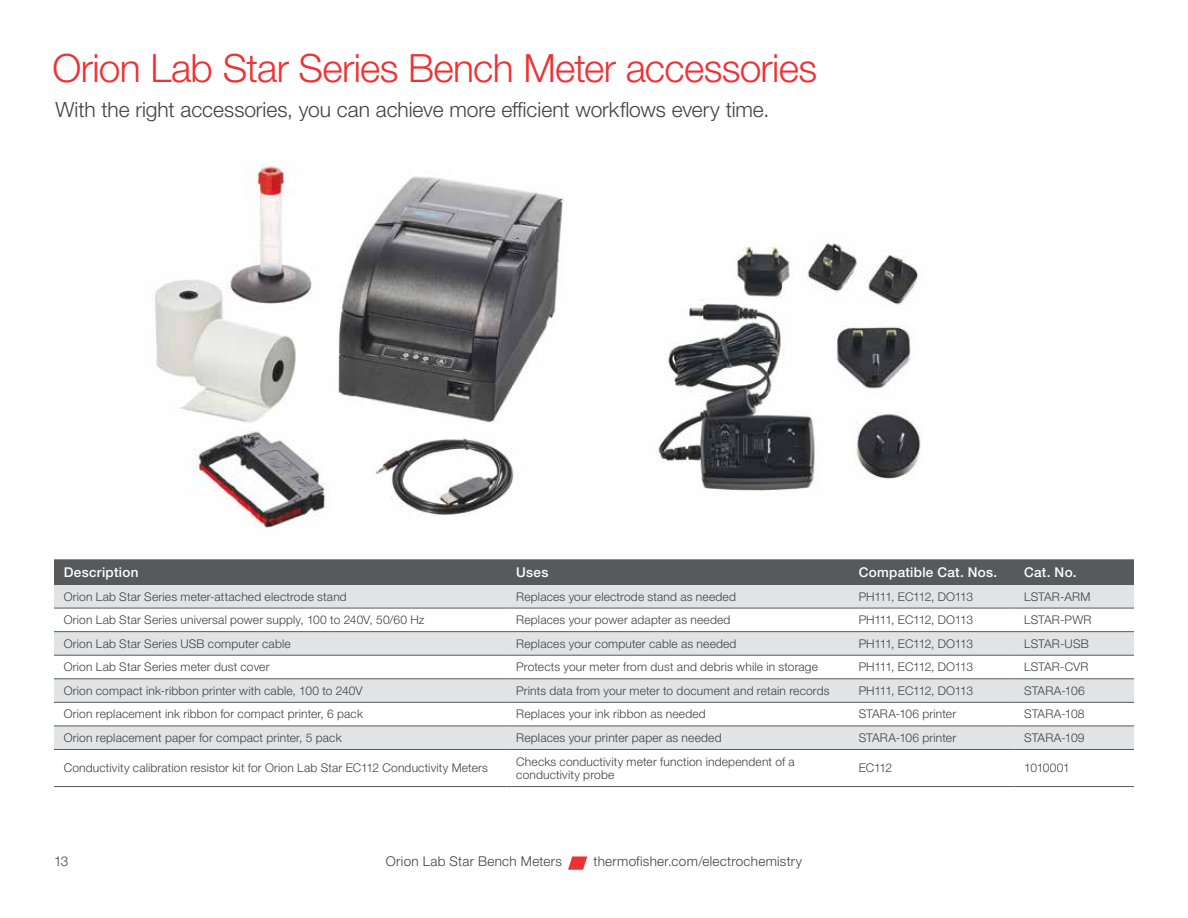
<style>
.page{position:relative;width:1188px;height:918px;background:#fff}
.page>*{position:absolute;margin:0;border:0;box-sizing:border-box;transform-origin:0 0}
.t1{font:300 39px "Helvetica Neue LTW1 G";letter-spacing:-.02em;color:#ee3134}
.t2{font:300 21px "Helvetica Neue LTW1 G";color:#414042}
.t3{font:300 13.5px "Helvetica Neue LTW1 G";letter-spacing:.02em;color:#414042}
.t4{font:500 13.5px "Helvetica Neue LTW1 G";letter-spacing:.02em;color:#fff}
.t5{font:300 12px/13.5px "Helvetica Neue LTW1 G";letter-spacing:.015em;color:#414042}
.t6{font:300 12px "Helvetica Neue LTW1 G";letter-spacing:-.04em;color:#414042}
.t7{font:300 12px "Helvetica Neue LTW1 G";letter-spacing:-.02em;color:#414042}
</style>
<div class="page">
<svg style="left:568px;top:856px;width:19px;height:14px"></svg>
<div style="left:54px;top:561px;width:1080px;height:23px;background:#58595b"></div>
<svg style="left:54px;top:585px;width:1080px;height:164px;fill:#e2e3e4"></svg>
<hr style="left:54px;top:560px;width:453px;height:1px;background:#58595b">
<hr style="left:507px;top:560px;width:342px;height:1px;background:#58595b">
<hr style="left:849px;top:560px;width:165px;height:1px;background:#58595b">
<hr style="left:1014px;top:560px;width:120px;height:1px;background:#58595b">
<hr style="left:54px;top:584px;width:453px;height:1px;background:#58595b">
<hr style="left:507px;top:584px;width:342px;height:1px;background:#58595b">
<hr style="left:849px;top:584px;width:165px;height:1px;background:#58595b">
<hr style="left:1014px;top:584px;width:120px;height:1px;background:#58595b">
<hr style="left:54px;top:608px;width:453px;height:1px;background:#58595b">
<hr style="left:507px;top:608px;width:342px;height:1px;background:#58595b">
<hr style="left:849px;top:608px;width:165px;height:1px;background:#58595b">
<hr style="left:1014px;top:608px;width:120px;height:1px;background:#58595b">
<hr style="left:54px;top:631px;width:453px;height:1px;background:#58595b">
<hr style="left:507px;top:631px;width:342px;height:1px;background:#58595b">
<hr style="left:849px;top:631px;width:165px;height:1px;background:#58595b">
<hr style="left:1014px;top:631px;width:120px;height:1px;background:#58595b">
<hr style="left:54px;top:655px;width:453px;height:1px;background:#58595b">
<hr style="left:507px;top:655px;width:342px;height:1px;background:#58595b">
<hr style="left:849px;top:655px;width:165px;height:1px;background:#58595b">
<hr style="left:1014px;top:655px;width:120px;height:1px;background:#58595b">
<hr style="left:54px;top:679px;width:453px;height:1px;background:#58595b">
<hr style="left:507px;top:679px;width:342px;height:1px;background:#58595b">
<hr style="left:849px;top:679px;width:165px;height:1px;background:#58595b">
<hr style="left:1014px;top:679px;width:120px;height:1px;background:#58595b">
<hr style="left:54px;top:702px;width:453px;height:1px;background:#58595b">
<hr style="left:507px;top:702px;width:342px;height:1px;background:#58595b">
<hr style="left:849px;top:702px;width:165px;height:1px;background:#58595b">
<hr style="left:1014px;top:702px;width:120px;height:1px;background:#58595b">
<hr style="left:54px;top:726px;width:453px;height:1px;background:#58595b">
<hr style="left:507px;top:726px;width:342px;height:1px;background:#58595b">
<hr style="left:849px;top:726px;width:165px;height:1px;background:#58595b">
<hr style="left:1014px;top:726px;width:120px;height:1px;background:#58595b">
<hr style="left:54px;top:749px;width:453px;height:1px;background:#58595b">
<hr style="left:507px;top:749px;width:342px;height:1px;background:#58595b">
<hr style="left:849px;top:749px;width:165px;height:1px;background:#58595b">
<hr style="left:1014px;top:749px;width:120px;height:1px;background:#58595b">
<hr style="left:54px;top:786px;width:453px;height:1px;background:#58595b">
<hr style="left:507px;top:786px;width:342px;height:1px;background:#58595b">
<hr style="left:849px;top:786px;width:165px;height:1px;background:#58595b">
<hr style="left:1014px;top:786px;width:120px;height:1px;background:#58595b">
<img style="left:658px;top:242px;width:265px;height:249px">
<img style="left:155px;top:163px;width:409px;height:367px">
<h1 class="t1" style="left:52px;top:44px;width:766px">Orion Lab Star Series Bench Meter accessories</h1>
<h2 class="t2" style="left:56px;top:97px;width:715px">With the right accessories, you can achieve more efficient workflows every time.</h2>
<p class="t4" style="left:64px;top:564px;width:76px">Description</p>
<p class="t4" style="left:516px;top:564px;width:34px">Uses</p>
<p class="t4" style="left:859px;top:564px;width:140px">Compatible Cat. Nos.</p>
<p class="t4" style="left:1024px;top:564px;width:54px">Cat. No.</p>
<p class="t5" style="left:64px;top:590px;width:285px">Orion Lab Star Series meter-attached electrode stand</p>
<p class="t5" style="left:516px;top:590px;width:221px">Replaces your electrode stand as needed</p>
<p class="t6" style="left:859px;top:589px;width:116px">PH111, EC112, DO113</p>
<p class="t5" style="left:1024px;top:590px;width:68px">LSTAR-ARM</p>
<p class="t5" style="left:64px;top:613px;width:362px">Orion Lab Star Series universal power supply, 100 to 240V, 50/60 Hz</p>
<p class="t5" style="left:516px;top:613px;width:216px">Replaces your power adapter as needed</p>
<p class="t6" style="left:859px;top:613px;width:116px">PH111, EC112, DO113</p>
<p class="t5" style="left:1024px;top:613px;width:69px">LSTAR-PWR</p>
<p class="t5" style="left:64px;top:637px;width:229px">Orion Lab Star Series USB computer cable</p>
<p class="t5" style="left:516px;top:637px;width:222px">Replaces your computer cable as needed</p>
<p class="t6" style="left:859px;top:636px;width:116px">PH111, EC112, DO113</p>
<p class="t5" style="left:1024px;top:637px;width:66px">LSTAR-USB</p>
<p class="t5" style="left:64px;top:660px;width:207px">Orion Lab Star Series meter dust cover</p>
<p class="t5" style="left:516px;top:660px;width:303px">Protects your meter from dust and debris while in storage</p>
<p class="t6" style="left:859px;top:660px;width:116px">PH111, EC112, DO113</p>
<p class="t5" style="left:1024px;top:660px;width:66px">LSTAR-CVR</p>
<p class="t5" style="left:64px;top:684px;width:300px">Orion compact ink-ribbon printer with cable, 100 to 240V</p>
<p class="t5" style="left:516px;top:684px;width:315px">Prints data from your meter to document and retain records</p>
<p class="t6" style="left:859px;top:683px;width:116px">PH111, EC112, DO113</p>
<p class="t5" style="left:1024px;top:684px;width:62px">STARA-106</p>
<p class="t5" style="left:64px;top:707px;width:301px">Orion replacement ink ribbon for compact printer, 6 pack</p>
<p class="t5" style="left:516px;top:707px;width:191px">Replaces your ink ribbon as needed</p>
<p class="t5" style="left:859px;top:707px;width:99px">STARA-106 printer</p>
<p class="t5" style="left:1024px;top:707px;width:62px">STARA-108</p>
<p class="t5" style="left:64px;top:731px;width:280px">Orion replacement paper for compact printer, 5 pack</p>
<p class="t5" style="left:516px;top:731px;width:207px">Replaces your printer paper as needed</p>
<p class="t5" style="left:859px;top:731px;width:99px">STARA-106 printer</p>
<p class="t5" style="left:1024px;top:731px;width:62px">STARA-109</p>
<p class="t5" style="left:64px;top:761px;width:426px">Conductivity calibration resistor kit for Orion Lab Star EC112 Conductivity Meters</p>
<p class="t5" style="left:516px;top:754px;width:280px">Checks conductivity meter function independent of a conductivity probe</p>
<p class="t5" style="left:859px;top:761px;width:35px">EC112</p>
<p class="t7" style="left:1024px;top:761px;width:47px">1010001</p>
<p class="t3" style="left:54px;top:853px;width:16px">13</p>
<p class="t3" style="left:386px;top:853px;width:178px">Orion Lab Star Bench Meters</p>
<p class="t3" style="left:594px;top:853px;width:210px">thermofisher.com/electrochemistry</p>
</div>
